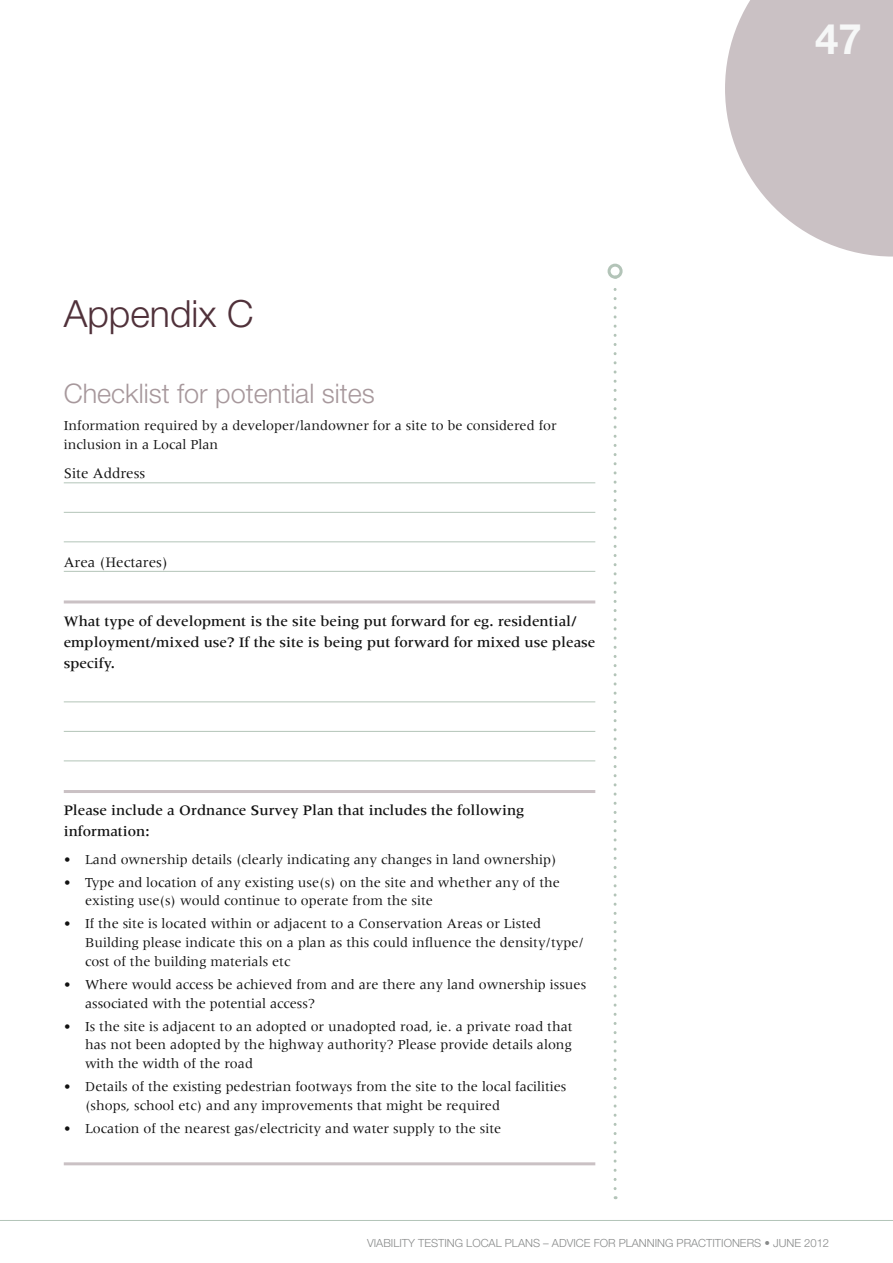
<style>
.page{position:relative;width:893px;height:1263px;background:#fff}
.page>*{position:absolute;margin:0;border:0;box-sizing:border-box;transform-origin:0 0}
.t1{font:700 42px "Helvetica Neue";color:#f6f7f7}
.t2{font:300 37.5px "Helvetica Neue";color:#50313a}
.t3{font:300 27px "Helvetica Neue";color:#a7989c}
.t4{font:500 15px/21px "Meridien";color:#121212}
.t5{font:15px "Meridien";color:#121212}
.t6{font:14.25px/18.8px "Meridien";color:#121212}
.t7{font:300 11.25px "Helvetica Neue";color:#888a8a}
</style>
<div class="page">
<svg style="left:614px;top:288px;width:3px;height:901px"></svg>
<div style="left:608px;top:264px;width:15px;height:15px;border:3px solid #b3c4b8;border-radius:50%"></div>
<svg style="left:725px;top:0;width:168px;height:257px"></svg>
<hr style="left:0;top:1220px;width:893px;height:1px;background:#b3c4b8">
<hr style="left:64px;top:482px;width:531px;height:1px;background:#b3c4b8">
<hr style="left:64px;top:512px;width:531px;height:1px;background:#b3c4b8">
<hr style="left:64px;top:541px;width:531px;height:1px;background:#b3c4b8">
<hr style="left:64px;top:571px;width:531px;height:1px;background:#b3c4b8">
<hr style="left:64px;top:600px;width:531px;height:3px;background:#cac1c4">
<hr style="left:64px;top:701px;width:531px;height:1px;background:#b3c4b8">
<hr style="left:64px;top:731px;width:531px;height:1px;background:#b3c4b8">
<hr style="left:64px;top:760px;width:531px;height:1px;background:#b3c4b8">
<hr style="left:64px;top:790px;width:531px;height:3px;background:#cac1c4">
<hr style="left:64px;top:1162px;width:531px;height:3px;background:#cac1c4">
<h2 class="t2" style="left:64px;top:291px;width:191px">APPENDIX C</h2>
<h3 class="t3" style="left:64px;top:377px;width:313px">CHECKLIST FOR POTENTIAL SITES</h3>
<p class="t6" style="left:64px;top:416px;width:494px">Information required by a developer/landowner for a site to be considered for inclusion in a Local Plan</p>
<p class="t5" style="left:64px;top:465px;width:83px">Site Address</p>
<p class="t5" style="left:64px;top:554px;width:106px">Area (Hectares)</p>
<p class="t4" style="left:64px;top:610px;width:533px">What type of development is the site being put forward for eg. residential/ employment/mixed use? If the site is being put forward for mixed use please specify.</p>
<p class="t4" style="left:64px;top:800px;width:462px">Please include a Ordnance Survey Plan that includes the following information:</p>
<p class="t6" style="left:64px;top:849px;width:494px">• Land ownership details (clearly indicating any changes in land ownership)</p>
<p class="t6" style="left:85px;top:872px;width:476px;text-indent:-21px">• Type and location of any existing use(s) on the site and whether any of the existing use(s) would continue to operate from the site</p>
<p class="t6" style="left:85px;top:914px;width:501px;text-indent:-21px">• If the site is located within or adjacent to a Conservation Areas or Listed<br>Building please indicate this on a plan as this could influence the density/type/ cost of the building materials etc</p>
<p class="t6" style="left:85px;top:975px;width:503px;text-indent:-21px">• Where would access be achieved from and are there any land ownership issues associated with the potential access?</p>
<p class="t6" style="left:85px;top:1016px;width:489px;text-align:justify;text-indent:-21px">• Is the site is adjacent to an adopted or unadopted road, ie. a private road that has not been adopted by the highway authority? Please provide details along with the width of the road</p>
<p class="t6" style="left:85px;top:1077px;width:483px;text-indent:-21px">• Details of the existing pedestrian footways from the site to the local facilities (shops, school etc) and any improvements that might be required</p>
<p class="t6" style="left:64px;top:1119px;width:439px">• Location of the nearest gas/electricity and water supply to the site</p>
<h1 class="t1" style="left:815px;top:13px;width:48px">47</h1>
<p class="t7" style="left:367px;top:1235px;width:464px">VIABILITY TESTING LOCAL PLANS – ADVICE FOR PLANNING PRACTITIONERS • JUNE 2012</p>
</div>
